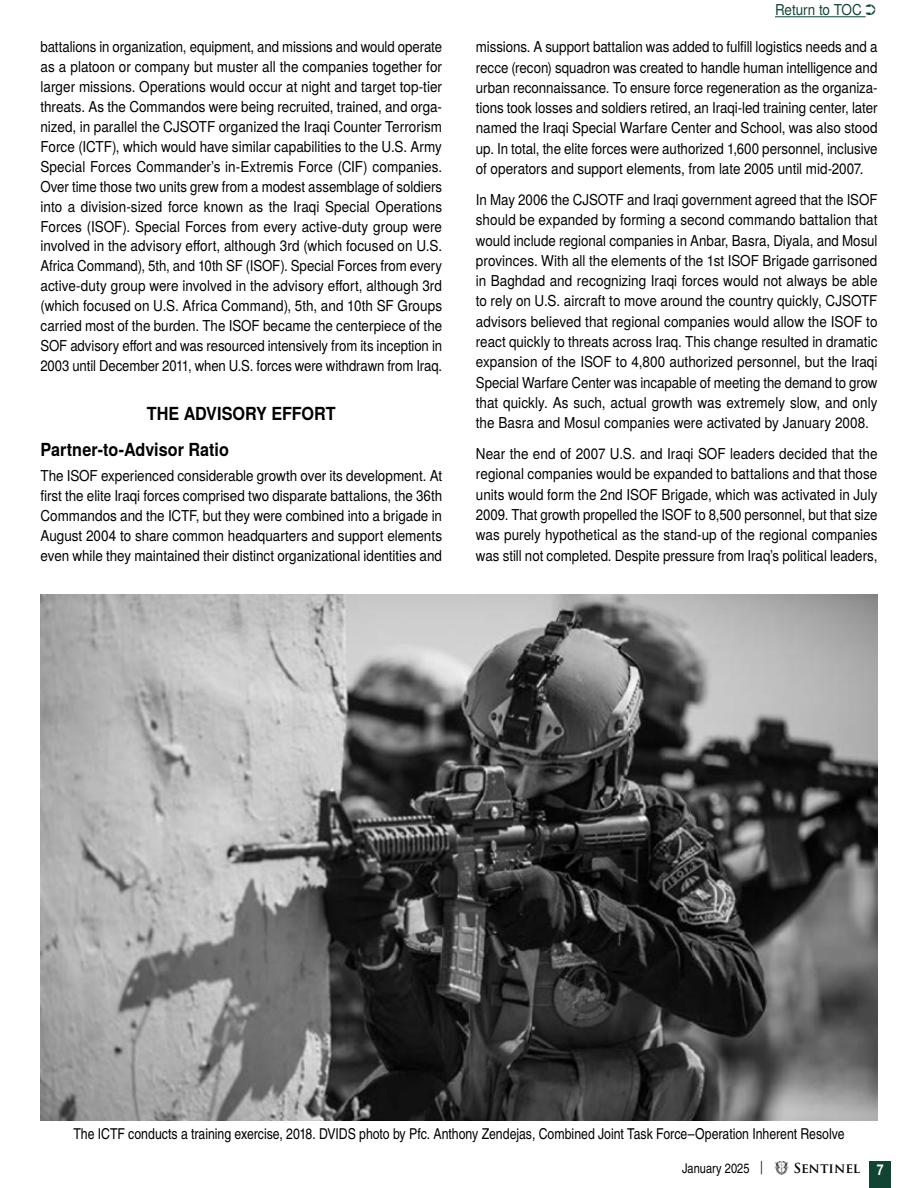
<style>
.page{position:relative;width:918px;height:1188px;background:#fff}
.page>*{position:absolute;margin:0;border:0;box-sizing:border-box;transform-origin:0 0}
.Body_Text{font:700 18px "Te X Gyre Heros";color:#000;scale:.9 1}
.Body_Text-2{font:15px/20.2px "Te X Gyre Heros";color:#000;text-align:justify;scale:.89 1}
.Body_Text-3{font:15px/20px "Te X Gyre Heros";color:#000;text-align:justify;scale:.88 1}
.Body_Text-4{font:15px/20.2px "Te X Gyre Heros";color:#000;text-align:justify;scale:.9 1}
.Captions{font:15px "Te X Gyre Heros Condensed";color:#000}
.Captions-2{font:15px "Te X Gyre Heros";letter-spacing:-.005em;color:#114432;scale:.9 1}
.t1{font:700 15px "Te X Gyre Heros Condensed";color:#fff}
.t2{font:13.5px "Te X Gyre Heros Condensed";color:#000}
.t3{font:700 13.5px "Trajan Pro";color:#000}
.t4{font:13.5px "Trajan Pro";color:#000}
</style>
<div class="page">
<div style="left:869px;top:1161px;width:22px;height:27px;background:#114432"></div>
<svg style="left:774px;top:1161px;width:15px;height:14px"></svg>
<img style="left:40px;top:594px;width:837px;height:526px">
<hr style="left:775px;top:16px;width:91px;height:1px;background:#114432">
<p class="Body_Text-3" style="left:40px;top:36px;width:458px">battalions in organization, equipment, and missions and would operate as a platoon or company but muster all the companies together for larger missions. Operations would occur at night and target top-tier threats. As the Commandos were being recruited, trained, and orga&shy;nized, in parallel the CJSOTF organized the Iraqi Counter Terrorism Force (ICTF), which would have similar capabilities to the U.S. Army Special Forces Commander’s in-Extremis Force (CIF) companies.<br>Over time those two units grew from a modest assemblage of soldiers into a division-sized force known as the Iraqi Special Operations Forces (ISOF). Special Forces from every active-duty group were involved in the advisory effort, although 3rd (which focused on U.S.<br>Africa Command), 5th, and 10th SF (ISOF). Special Forces from every active-duty group were involved in the advisory effort, although 3rd (which focused on U.S. Africa Command), 5th, and 10th SF Groups carried most of the burden. The ISOF became the centerpiece of the SOF advisory effort and was resourced intensively from its inception in 2003 until December 2011, when U.S. forces were withdrawn from Iraq.</p>
<p class="Body_Text" style="left:147px;top:400px;width:211px">THE ADVISORY EFFORT</p>
<p class="Body_Text" style="left:40px;top:435px;width:211px">Partner-to-Advisor Ratio</p>
<p class="Body_Text-4" style="left:40px;top:464px;width:448px">The ISOF experienced considerable growth over its development. At first the elite Iraqi forces comprised two disparate battalions, the 36th Commandos and the ICTF, but they were combined into a brigade in August 2004 to share common headquarters and support elements even while they maintained their distinct organizational identities and</p>
<p class="Captions-2" style="left:775px;top:-2px;width:114px">Return to TOC ➲</p>
<p class="Body_Text-2" style="left:476px;top:36px;width:453px">missions. A support battalion was added to fulfill logistics needs and a recce (recon) squadron was created to handle human intelligence and urban reconnaissance. To ensure force regeneration as the organiza&shy;tions took losses and soldiers retired, an Iraqi-led training center, later named the Iraqi Special Warfare Center and School, was also stood up. In total, the elite forces were authorized 1,600 personnel, inclusive of operators and support elements, from late 2005 until mid-2007.</p>
<p class="Body_Text-2" style="left:476px;top:188px;width:453px">In May 2006 the CJSOTF and Iraqi government agreed that the ISOF should be expanded by forming a second commando battalion that would include regional companies in Anbar, Basra, Diyala, and Mosul provinces. With all the elements of the 1st ISOF Brigade garrisoned in Baghdad and recognizing Iraqi forces would not always be able to rely on U.S. aircraft to move around the country quickly, CJSOTF advisors believed that regional companies would allow the ISOF to react quickly to threats across Iraq. This change resulted in dramatic expansion of the ISOF to 4,800 authorized personnel, but the Iraqi Special Warfare Center was incapable of meeting the demand to grow that quickly. As such, actual growth was extremely slow, and only the Basra and Mosul companies were activated by January 2008.</p>
<p class="Body_Text-4" style="left:476px;top:443px;width:448px">Near the end of 2007 U.S. and Iraqi SOF leaders decided that the regional companies would be expanded to battalions and that those units would form the 2nd ISOF Brigade, which was activated in July 2009. That growth propelled the ISOF to 8,500 personnel, but that size was purely hypothetical as the stand-up of the regional companies was still not completed. Despite pressure from Iraq’s political leaders,</p>
<p class="Captions" style="left:73px;top:1123px;width:773px">The ICTF conducts a training exercise, 2018. DVIDS photo by Pfc. Anthony Zendejas, Combined Joint Task Force–Operation Inherent Resolve</p>
<p class="t4" style="left:758px;top:1158px;width:8px">|</p>
<p class="t3" style="left:794px;top:1159px;width:68px">SENTINEL</p>
<p class="t2" style="left:682px;top:1158px;width:69px">January 2025</p>
<p class="t1" style="left:877px;top:1159px;width:8px">7</p>
</div>
